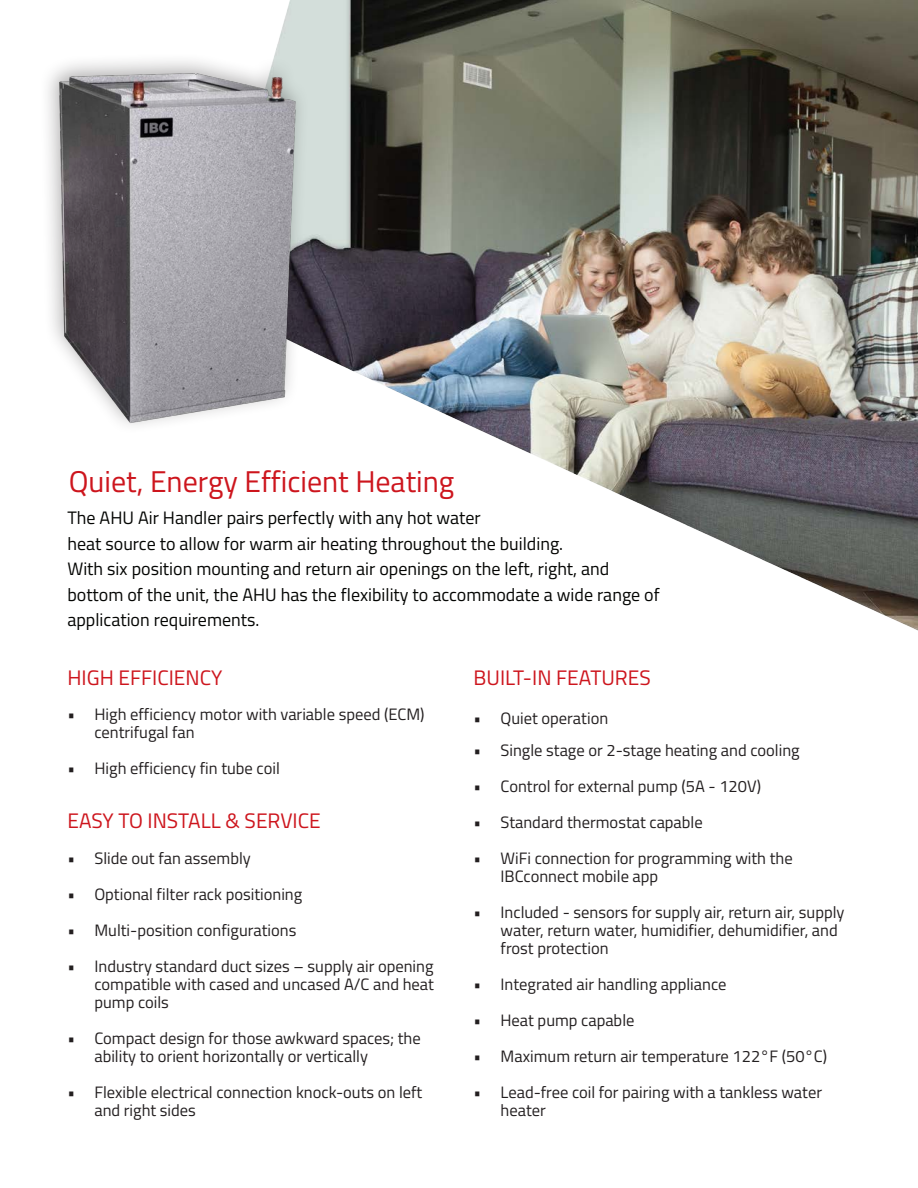
<style>
.page{position:relative;width:918px;height:1188px;background:#fff}
.page>*{position:absolute;margin:0;border:0;box-sizing:border-box;transform-origin:0 0}
.t1{font:30px "Titillium Web";color:#cd151d}
.t2{font:21px "Titillium Web";color:#cd151d}
.t3{font:18px "Titillium Web";color:#040503}
.t4{font:16.5px/18px "Titillium Web";color:#231f20}
</style>
<div class="page">
<img style="left:275px;top:0;width:643px;height:631px">
<div style="left:39px;top:52px;width:270px;height:382px;background:#fff"></div>
<img style="left:48px;top:56px;width:261px;height:369px">
<p class="t1" style="left:69px;top:460px;width:387px">Quiet, Energy Efficient Heating</p>
<p class="t3" style="left:67px;top:505px;width:415px">The AHU Air Handler pairs perfectly with any hot water</p>
<p class="t3" style="left:67px;top:530px;width:497px">heat source to allow for warm air heating throughout the building.</p>
<p class="t3" style="left:67px;top:556px;width:544px">With six position mounting and return air openings on the left, right, and</p>
<p class="t3" style="left:67px;top:581px;width:594px">bottom of the unit, the AHU has the flexibility to accommodate a wide range of</p>
<p class="t3" style="left:67px;top:607px;width:193px">application requirements.</p>
<p class="t2" style="left:67px;top:662px;width:157px">HIGH EFFICIENCY</p>
<p class="t4" style="left:94px;top:704px;width:332px;text-indent:-27px">• High efficiency motor with variable speed (ECM) centrifugal fan</p>
<p class="t4" style="left:67px;top:758px;width:214px">• High efficiency fin tube coil</p>
<p class="t2" style="left:67px;top:805px;width:255px">EASY TO INSTALL &amp; SERVICE</p>
<p class="t4" style="left:67px;top:848px;width:185px">• Slide out fan assembly</p>
<p class="t4" style="left:67px;top:884px;width:236px">• Optional filter rack positioning</p>
<p class="t4" style="left:67px;top:920px;width:230px">• Multi-position configurations</p>
<p class="t4" style="left:94px;top:956px;width:341px;text-align:justify;text-indent:-27px">• Industry standard duct sizes – supply air opening compatible with cased and uncased A/C and heat pump coils</p>
<p class="t4" style="left:94px;top:1028px;width:328px;text-indent:-27px">• Compact design for those awkward spaces; the ability to orient horizontally or vertically</p>
<p class="t4" style="left:94px;top:1082px;width:329px;text-indent:-27px">• Flexible electrical connection knock-outs on left and right sides</p>
<p class="t2" style="left:474px;top:662px;width:179px">BUILT-IN FEATURES</p>
<p class="t4" style="left:474px;top:709px;width:136px">• Quiet operation</p>
<p class="t4" style="left:474px;top:740px;width:328px">• Single stage or 2-stage heating and cooling</p>
<p class="t4" style="left:474px;top:776px;width:289px">• Control for external pump (5A - 120V)</p>
<p class="t4" style="left:474px;top:812px;width:231px">• Standard thermostat capable</p>
<p class="t4" style="left:501px;top:848px;width:294px;text-indent:-27px">• WiFi connection for programming with the<br>IBCconnect mobile app</p>
<p class="t4" style="left:501px;top:902px;width:345px;text-indent:-27px">• Included - sensors for supply air, return air, supply water, return water, humidifier, dehumidifier, and frost protection</p>
<p class="t4" style="left:474px;top:974px;width:254px">• Integrated air handling appliance</p>
<p class="t4" style="left:474px;top:1010px;width:162px">• Heat pump capable</p>
<p class="t4" style="left:474px;top:1046px;width:355px">• Maximum return air temperature 122°F (50°C)</p>
<p class="t4" style="left:501px;top:1082px;width:323px;text-indent:-27px">• Lead-free coil for pairing with a tankless water heater</p>
</div>
